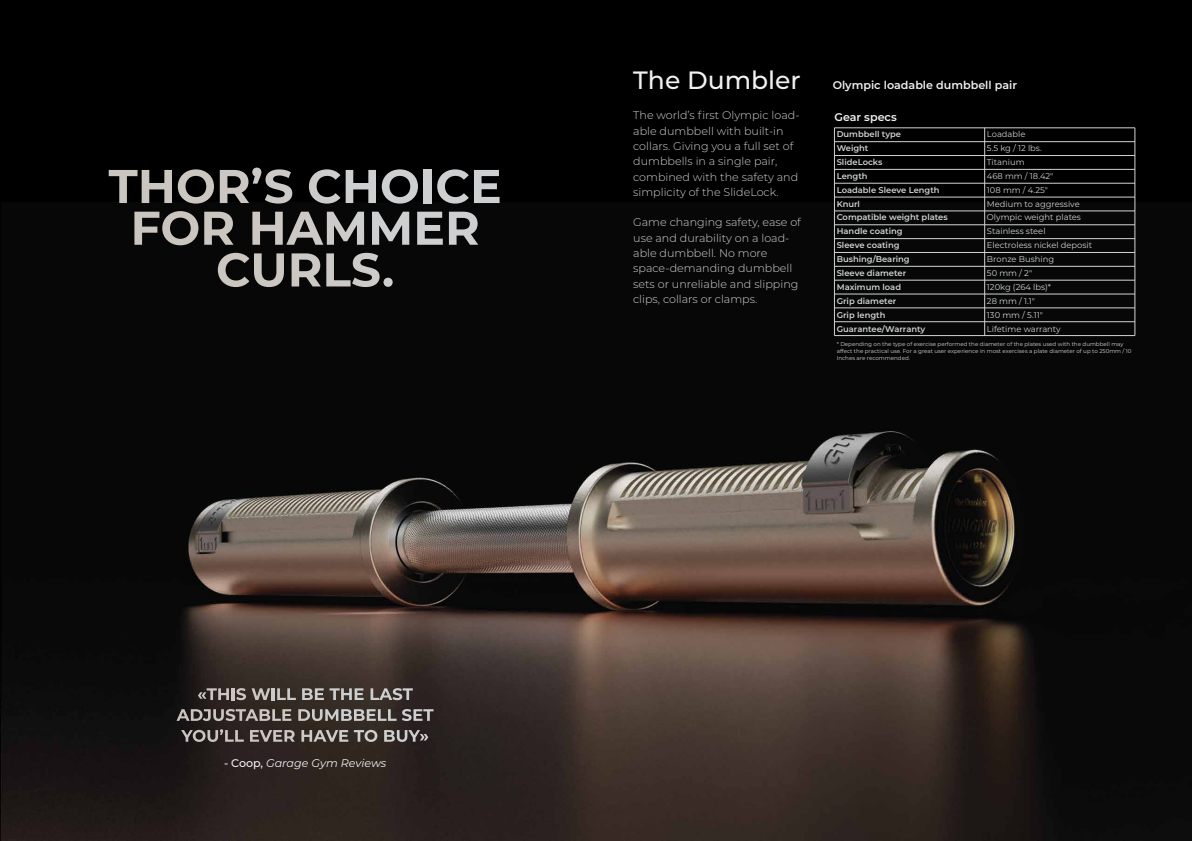
<style>
.page{position:relative;width:1192px;height:841px;background:#fff}
.page>*{position:absolute;margin:0;border:0;box-sizing:border-box;transform-origin:0 0}
.t1{font:500 25px "Montserrat";color:#f1f1f2}
.t2{font:300 11.1px/15.3px "Montserrat";color:#d1d3d4}
.t3{font:600 11.1px "Montserrat";color:#f1f1f2}
.t4{font:italic 11.1px "Montserrat";color:#f1f1f2}
.t5{font:8.3px "Montserrat";color:#d1d3d4}
.t6{font:600 8.3px "Montserrat";color:#d1d3d4}
.t7{font:5.6px/6.9px "Montserrat";color:#d1d3d4}
.s1{font-weight:500;font-style:normal}
</style>
<div class="page">
<div style="left:0;top:0;width:1191px;height:840px;background:#000"></div>
<img style="left:1px;top:203px;width:1190px;height:637px">
<hr style="left:834px;top:335px;width:300px;height:1px;background:#d1d3d4">
<hr style="left:834px;top:321px;width:300px;height:1px;background:#d1d3d4">
<hr style="left:834px;top:308px;width:300px;height:1px;background:#d1d3d4">
<hr style="left:834px;top:294px;width:300px;height:1px;background:#d1d3d4">
<hr style="left:834px;top:280px;width:300px;height:1px;background:#d1d3d4">
<hr style="left:834px;top:266px;width:300px;height:1px;background:#d1d3d4">
<hr style="left:834px;top:252px;width:300px;height:1px;background:#d1d3d4">
<hr style="left:834px;top:238px;width:300px;height:1px;background:#d1d3d4">
<hr style="left:834px;top:224px;width:300px;height:1px;background:#d1d3d4">
<hr style="left:834px;top:211px;width:300px;height:1px;background:#d1d3d4">
<hr style="left:834px;top:197px;width:300px;height:1px;background:#d1d3d4">
<hr style="left:834px;top:183px;width:300px;height:1px;background:#d1d3d4">
<hr style="left:834px;top:169px;width:300px;height:1px;background:#d1d3d4">
<hr style="left:834px;top:155px;width:300px;height:1px;background:#d1d3d4">
<hr style="left:834px;top:141px;width:300px;height:1px;background:#d1d3d4">
<hr style="left:984px;top:128px;width:1px;height:207px;background:#d1d3d4">
<hr style="left:834px;top:128px;width:300px;height:1px;background:#d1d3d4">
<hr style="left:834px;top:128px;width:1px;height:207px;background:#d1d3d4">
<hr style="left:1134px;top:128px;width:1px;height:207px;background:#d1d3d4">
<svg style="left:109px;top:170px;width:63px;height:33px"></svg>
<svg style="left:178px;top:169px;width:36px;height:34px"></svg>
<svg style="left:220px;top:167px;width:72px;height:36px"></svg>
<svg style="left:309px;top:169px;width:109px;height:34px"></svg>
<div style="left:423px;top:170px;width:8px;height:33px;background:#cdcfd0"></div>
<svg style="left:437px;top:169px;width:31px;height:34px"></svg>
<svg style="left:474px;top:170px;width:25px;height:33px"></svg>
<svg style="left:134px;top:211px;width:64px;height:34px"></svg>
<svg style="left:204px;top:212px;width:29px;height:33px"></svg>
<svg style="left:252px;top:212px;width:112px;height:33px"></svg>
<svg style="left:372px;top:212px;width:37px;height:33px"></svg>
<svg style="left:417px;top:212px;width:25px;height:33px"></svg>
<svg style="left:449px;top:212px;width:29px;height:33px"></svg>
<svg style="left:218px;top:253px;width:66px;height:34px"></svg>
<svg style="left:291px;top:253px;width:101px;height:34px"></svg>
<svg style="left:198px;top:688px;width:98px;height:12px"></svg>
<svg style="left:302px;top:688px;width:61px;height:12px"></svg>
<svg style="left:370px;top:688px;width:43px;height:12px"></svg>
<svg style="left:176px;top:709px;width:115px;height:12px"></svg>
<svg style="left:298px;top:709px;width:98px;height:12px"></svg>
<svg style="left:402px;top:709px;width:31px;height:12px"></svg>
<svg style="left:181px;top:729px;width:63px;height:12px"></svg>
<svg style="left:250px;top:730px;width:45px;height:11px"></svg>
<svg style="left:301px;top:730px;width:47px;height:11px"></svg>
<svg style="left:354px;top:729px;width:23px;height:12px"></svg>
<svg style="left:384px;top:730px;width:44px;height:11px"></svg>
<p class="t4" style="left:224px;top:755px;width:164px"><span class="s1">- Coop,</span> Garage Gym Reviews</p>
<h1 class="t1" style="left:633px;top:62px;width:169px">The Dumbler</h1>
<p class="t3" style="left:832px;top:77px;width:186px">Olympic loadable dumbbell pair</p>
<p class="t6" style="left:836px;top:128px;width:66px">Dumbbell type</p>
<p class="t5" style="left:986px;top:128px;width:40px">Loadable</p>
<p class="t6" style="left:836px;top:142px;width:33px">Weight</p>
<p class="t5" style="left:986px;top:142px;width:56px">5.5 kg / 12 lbs.</p>
<p class="t6" style="left:836px;top:156px;width:47px">SlideLocks</p>
<p class="t5" style="left:986px;top:156px;width:39px">Titanium</p>
<p class="t6" style="left:836px;top:170px;width:32px">Length</p>
<p class="t5" style="left:986px;top:170px;width:68px">468 mm / 18.42"</p>
<p class="t6" style="left:836px;top:184px;width:104px">Loadable Sleeve Length</p>
<p class="t5" style="left:986px;top:184px;width:62px">108 mm / 4.25"</p>
<p class="t6" style="left:836px;top:198px;width:25px">Knurl</p>
<p class="t5" style="left:986px;top:198px;width:94px">Medium to aggressive</p>
<p class="t6" style="left:836px;top:212px;width:112px">Compatible weight plates</p>
<p class="t5" style="left:986px;top:212px;width:95px">Olympic weight plates</p>
<p class="t6" style="left:836px;top:225px;width:67px">Handle coating</p>
<p class="t5" style="left:986px;top:226px;width:60px">Stainless steel</p>
<p class="t6" style="left:836px;top:239px;width:64px">Sleeve coating</p>
<p class="t5" style="left:986px;top:239px;width:107px">Electroless nickel deposit</p>
<p class="t6" style="left:836px;top:253px;width:74px">Bushing/Bearing</p>
<p class="t5" style="left:986px;top:253px;width:69px">Bronze Bushing</p>
<p class="t6" style="left:836px;top:267px;width:71px">Sleeve diameter</p>
<p class="t5" style="left:986px;top:267px;width:47px">50 mm / 2"</p>
<p class="t6" style="left:836px;top:281px;width:66px">Maximum load</p>
<p class="t5" style="left:986px;top:281px;width:66px">120kg (264 lbs)*</p>
<p class="t6" style="left:836px;top:295px;width:61px">Grip diameter</p>
<p class="t5" style="left:986px;top:295px;width:49px">28 mm / 1.1"</p>
<p class="t6" style="left:836px;top:309px;width:50px">Grip length</p>
<p class="t5" style="left:986px;top:309px;width:57px">130 mm / 5.11"</p>
<p class="t6" style="left:836px;top:323px;width:90px">Guarantee/Warranty</p>
<p class="t5" style="left:986px;top:323px;width:75px">Lifetime warranty</p>
<p class="t7" style="left:836px;top:340px;width:296px">* Depending on the type of exercise performed the diameter of the plates used with the dumbbell may affect the practical use. For a great user experience in most exercises a plate diameter of up to 250mm / 10<br>Inches are recommended.</p>
<p class="t2" style="left:633px;top:107px;width:168px">The world’s first Olympic load&shy;able dumbbell with built-in collars. Giving you a full set of dumbbells in a single pair, combined with the safety and simplicity of the SlideLock.</p>
<p class="t2" style="left:633px;top:214px;width:169px">Game changing safety, ease of use and durability on a load&shy;able dumbbell. No more space-demanding dumbbell sets or unreliable and slipping clips, collars or clamps.</p>
<p class="t3" style="left:834px;top:109px;width:64px">Gear specs</p>
</div>
